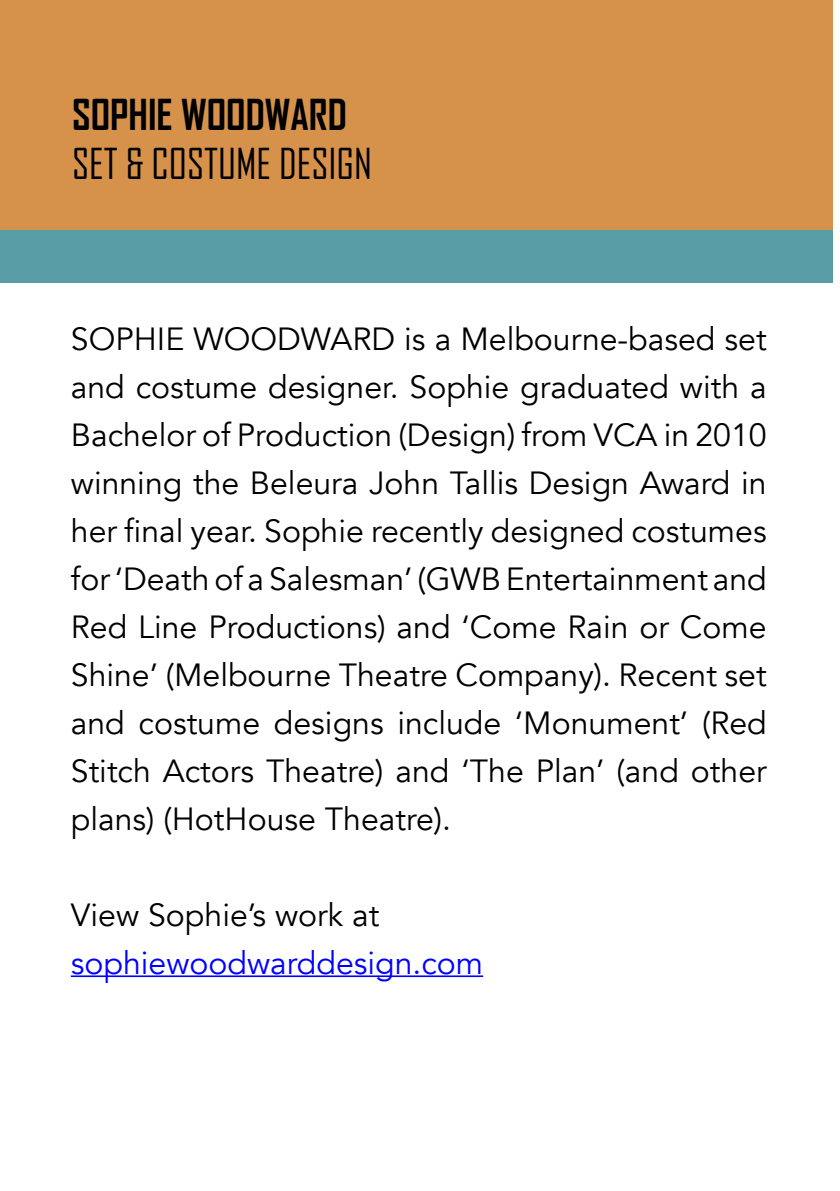
<style>
.page{position:relative;width:840px;height:1191px;background:#fff}
.page>*{position:absolute;margin:0;border:0;box-sizing:border-box;transform-origin:0 0}
.t1{font:40.8px "Agency FB";color:#000}
.t2{font:700 40.8px "Agency FB";color:#000}
.t3{font:32px/48px "Avenir";color:#000;text-align:justify}
.t4{font:32px "Avenir";color:#00f}
</style>
<div class="page">
<hr style="left:71px;top:975px;width:412px;height:2px;background:#00f">
<div style="left:0;top:0;width:831px;height:282px;background:#d6924b"></div>
<div style="left:0;top:230px;width:831px;height:52px;background:#599ea6"></div>
<p class="t2" style="left:72px;top:89px;width:276px">SOPHIE WOODWARD</p>
<p class="t1" style="left:72px;top:138px;width:301px">SET &amp; COSTUME DESIGN</p>
<p class="t3" style="left:71px;top:315px;width:697px">SOPHIE WOODWARD is a Melbourne-based set and costume designer. Sophie graduated with a Bachelor of Production (Design) from VCA in 2010 winning the Beleura John Tallis Design Award in her final year. Sophie recently designed costumes for ‘Death of a Salesman’ (GWB Entertainment and Red Line Productions) and ‘Come Rain or Come Shine’ (Melbourne Theatre Company). Recent set and costume designs include ‘Monument’ (Red Stitch Actors Theatre) and ‘The Plan’ (and other plans) (HotHouse Theatre).</p>
<p class="t3" style="left:71px;top:891px;width:310px">View Sophie’s work at</p>
<p class="t4" style="left:71px;top:943px;width:413px">sophiewoodwarddesign.com</p>
</div>
